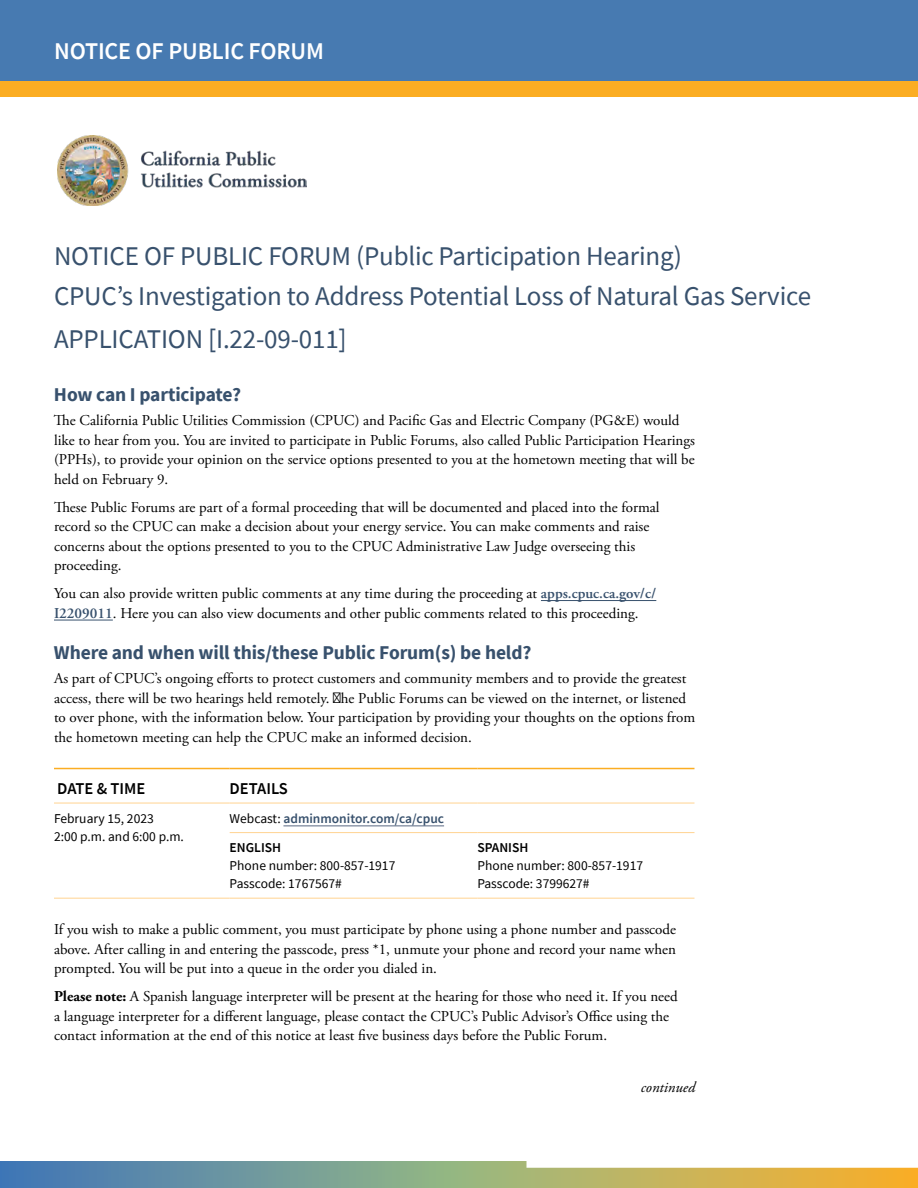
<style>
.page{position:relative;width:918px;height:1188px;background:#fff}
.page>*{position:absolute;margin:0;border:0;box-sizing:border-box;transform-origin:0 0}
.body_copy{font:27px/40.2px "Source Sans Pro";letter-spacing:-.005em;color:#38516d}
.t1{font:600 24px "Source Sans Pro";letter-spacing:-.005em;color:#fff}
.body_copy-2{font:700 19.5px "Source Sans Pro";letter-spacing:-.005em;color:#38516d}
.chart_head{font:600 16.5px "Source Sans Pro";color:#000}
.body_copy-3{font:15px/19.5px "Adobe Garamond Pro";color:#000}
.t2{font:italic 15px "Adobe Garamond Pro";color:#000}
.chart_copy{font:13.5px/18px "Source Sans Pro";color:#000}
.chart_copy-2{font:600 13.5px "Source Sans Pro";color:#38516d}
.s1{font-weight:600;color:#38516d}
.s2{font-weight:400;color:#000}
.s3{font-weight:600}
.s4{font-weight:700}
</style>
<div class="page">
<svg style="left:0;top:1161px;width:918px;height:27px;background:#9eac8d"></svg>
<div style="left:0;top:0;width:918px;height:88px;background:#477ab1"></div>
<img style="left:57px;top:135px;width:250px;height:71px">
<div style="left:0;top:81px;width:918px;height:15px;background:#fbad23"></div>
<hr style="left:230px;top:832px;width:247px;height:1px;background:#ffd391">
<hr style="left:477px;top:832px;width:217px;height:1px;background:#ffd391">
<hr style="left:54px;top:898px;width:176px;height:1px;background:#ffd391">
<hr style="left:230px;top:898px;width:247px;height:1px;background:#ffd391">
<hr style="left:477px;top:898px;width:217px;height:1px;background:#ffd391">
<hr style="left:54px;top:768px;width:176px;height:1px;background:#fbad23">
<hr style="left:230px;top:768px;width:247px;height:1px;background:#fbad23">
<hr style="left:477px;top:768px;width:217px;height:1px;background:#fbad23">
<hr style="left:54px;top:803px;width:176px;height:1px;background:#ffd391">
<hr style="left:230px;top:803px;width:247px;height:1px;background:#ffd391">
<hr style="left:477px;top:803px;width:217px;height:1px;background:#ffd391">
<hr style="left:283px;top:826px;width:161px;height:1px;background:#596881">
<hr style="left:541px;top:600px;width:115px;height:1px;background:#38516d">
<hr style="left:54px;top:620px;width:59px;height:1px;background:#38516d">
<p class="t1" style="left:54px;top:35px;width:271px">NOTICE OF PUBLIC FORUM</p>
<p class="body_copy" style="left:54px;top:236px;width:759px">NOTICE OF PUBLIC FORUM (Public Participation Hearing)<br>CPUC’s Investigation to Address Potential Loss of Natural Gas Service</p>
<p class="body_copy" style="left:54px;top:319px;width:294px">APPLICATION [I.22-09-011]</p>
<p class="body_copy-2" style="left:54px;top:382px;width:189px">How can I participate?</p>
<p class="body_copy-3" style="left:54px;top:411px;width:642px">The California Public Utilities Commission (CPUC) and Pacific Gas and Electric Company (PG&amp;E) would like to hear from you. You are invited to participate in Public Forums, also called Public Participation Hearings (PPHs), to provide your opinion on the service options presented to you at the hometown meeting that will be held on February 9.</p>
<p class="body_copy-3" style="left:54px;top:498px;width:607px">These Public Forums are part of a formal proceeding that will be documented and placed into the formal record so the CPUC can make a decision about your energy service. You can make comments and raise concerns about the options presented to you to the CPUC Administrative Law Judge overseeing this proceeding.</p>
<p class="body_copy-3" style="left:54px;top:584px;width:604px">You can also provide written public comments at any time during the proceeding at <span class="s1">apps.cpuc.ca.gov/c/<br>I2209011</span>. Here you can also view documents and other public comments related to this proceeding.</p>
<p class="body_copy-2" style="left:54px;top:640px;width:479px">Where and when will this/these Public Forum(s) be held?</p>
<p class="body_copy-3" style="left:54px;top:669px;width:643px">As part of CPUC’s ongoing efforts to protect customers and community members and to provide the greatest access, there will be two hearings held remotely. The Public Forums can be viewed on the internet, or listened to over phone, with the information below. Your participation by providing your thoughts on the options from the hometown meeting can help the CPUC make an informed decision.</p>
<p class="chart_head" style="left:57px;top:778px;width:90px">DATE &amp; TIME</p>
<p class="chart_head" style="left:230px;top:778px;width:60px">DETAILS</p>
<p class="chart_copy" style="left:54px;top:809px;width:132px">February 15, 2023<br>2:00 p.m. and 6:00 p.m.</p>
<p class="chart_copy-2" style="left:230px;top:810px;width:216px"><span class="s2">Webcast:</span> adminmonitor.com/ca/cpuc</p>
<p class="chart_copy" style="left:230px;top:839px;width:167px"><span class="s3">ENGLISH<br></span>Phone number: 800-857-1917<br>Passcode: 1767567#</p>
<p class="chart_copy" style="left:477px;top:839px;width:167px"><span class="s3">SPANISH<br></span>Phone number: 800-857-1917<br>Passcode: 3799627#</p>
<p class="body_copy-3" style="left:54px;top:920px;width:624px;text-align:justify">If you wish to make a public comment, you must participate by phone using a phone number and passcode above. After calling in and entering the passcode, press *1, unmute your phone and record your name when prompted. You will be put into a queue in the order you dialed in.</p>
<p class="body_copy-3" style="left:54px;top:987px;width:625px"><span class="s4">Please note:</span> A Spanish language interpreter will be present at the hearing for those who need it. If you need a language interpreter for a different language, please contact the CPUC’s Public Advisor’s Office using the contact information at the end of this notice at least five business days before the Public Forum.</p>
<p class="t2" style="left:641px;top:1078px;width:56px">continued</p>
</div>
